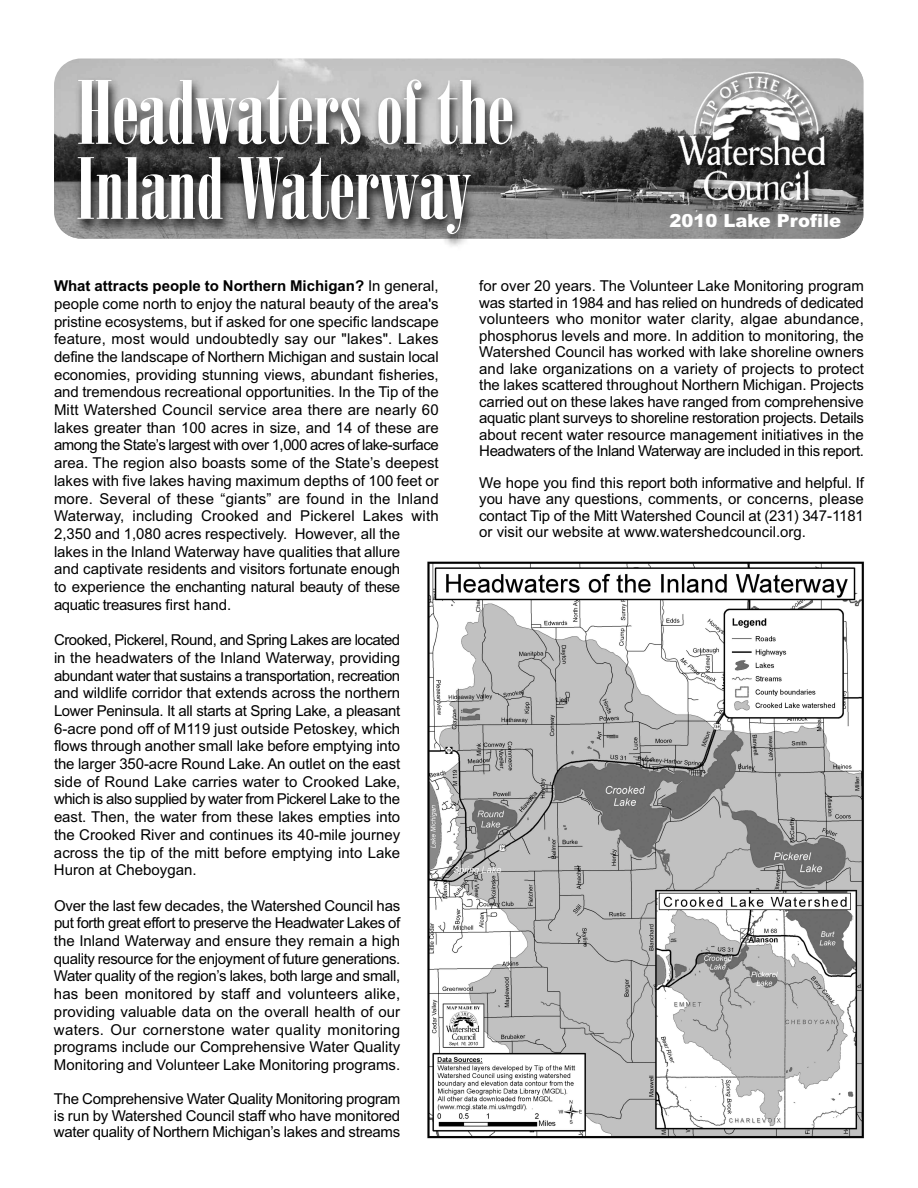
<style>
.page{position:relative;width:918px;height:1188px;background:#fff}
.page>*{position:absolute;margin:0;border:0;box-sizing:border-box;transform-origin:0 0}
.t1{font:87px "Onyx";color:#fff;scale:1.15 1}
.t2{font:84px "Onyx";color:#fff;scale:1.15 1}
.t3{font:900 18px "Arial";color:#fff}
.t4{font:15px/17.7px "Arial";color:#000;text-align:justify}
.s1{font-weight:700}
</style>
<div class="page">
<img style="left:427px;top:561px;width:437px;height:578px">
<img style="left:54px;top:58px;width:809px;height:181px;border-radius:27px">
<img style="left:662px;top:58px;width:194px;height:8px">
<img style="left:61px;top:66px;width:801px;height:173px">
<img style="left:863px;top:80px;width:1px;height:137px">
<img style="left:662px;top:66px;width:201px;height:156px">
<h1 class="t1" style="left:77px;top:63px;width:382px">Headwaters of the</h1>
<h2 class="t2" style="left:77px;top:141px;width:344px">Inland Waterway</h2>
<p class="t3" style="left:669px;top:211px;width:173px">2010 Lake Profile</p>
<p class="t4" style="left:54px;top:277px;width:386px;text-align:left"><span class="s1">What attracts people to Northern Michigan?</span> In general, people come north to enjoy the natural beauty of the area's pristine ecosystems, but if asked for one specific landscape feature, most would undoubtedly say our "lakes". Lakes define the landscape of Northern Michigan and sustain local economies, providing stunning views, abundant fisheries, and tremendous recreational opportunities. In the Tip of the Mitt Watershed Council service area there are nearly 60 lakes greater than 100 acres in size, and 14 of these are among the State’s largest with over 1,000 acres of lake-surface area. The region also boasts some of the State’s deepest lakes with five lakes having maximum depths of 100 feet or more. Several of these “giants” are found in the Inland Waterway, including Crooked and Pickerel Lakes with 2,350 and 1,080 acres respectively. However, all the<br>lakes in the Inland Waterway have qualities that allure<br>and captivate residents and visitors fortunate enough<br>to experience the enchanting natural beauty of these aquatic treasures first hand.</p>
<p class="t4" style="left:54px;top:631px;width:348px">Crooked, Pickerel, Round, and Spring Lakes are located in the headwaters of the Inland Waterway, providing abundant water that sustains a transportation, recreation and wildlife corridor that extends across the northern Lower Peninsula. It all starts at Spring Lake, a pleasant 6-acre pond off of M119 just outside Petoskey, which flows through another small lake before emptying into the larger 350-acre Round Lake. An outlet on the east side of Round Lake carries water to Crooked Lake, which is also supplied by water from Pickerel Lake to the east. Then, the water from these lakes empties into the Crooked River and continues its 40-mile journey across the tip of the mitt before emptying into Lake Huron at Cheboygan.</p>
<p class="t4" style="left:54px;top:897px;width:348px">Over the last few decades, the Watershed Council has put forth great effort to preserve the Headwater Lakes of the Inland Waterway and ensure they remain a high quality resource for the enjoyment of future generations.<br>Water quality of the region’s lakes, both large and small, has been monitored by staff and volunteers alike, providing valuable data on the overall health of our waters. Our cornerstone water quality monitoring programs include our Comprehensive Water Quality Monitoring and Volunteer Lake Monitoring programs.</p>
<p class="t4" style="left:54px;top:1091px;width:348px;line-height:16.5px">The Comprehensive Water Quality Monitoring program is run by Watershed Council staff who have monitored water quality of Northern Michigan’s lakes and streams</p>
<p class="t4" style="left:479px;top:278px;width:386px;line-height:16.5px">for over 20 years. The Volunteer Lake Monitoring program was started in 1984 and has relied on hundreds of dedicated volunteers who monitor water clarity, algae abundance, phosphorus levels and more. In addition to monitoring, the Watershed Council has worked with lake shoreline owners and lake organizations on a variety of projects to protect the lakes scattered throughout Northern Michigan. Projects carried out on these lakes have ranged from comprehensive aquatic plant surveys to shoreline restoration projects. Details about recent water resource management initiatives in the Headwaters of the Inland Waterway are included in this report.</p>
<p class="t4" style="left:479px;top:474px;width:386px;line-height:16.5px">We hope you find this report both informative and helpful. If you have any questions, comments, or concerns, please contact Tip of the Mitt Watershed Council at (231) 347-1181 or visit our website at www.watershedcouncil.org.</p>
</div>
